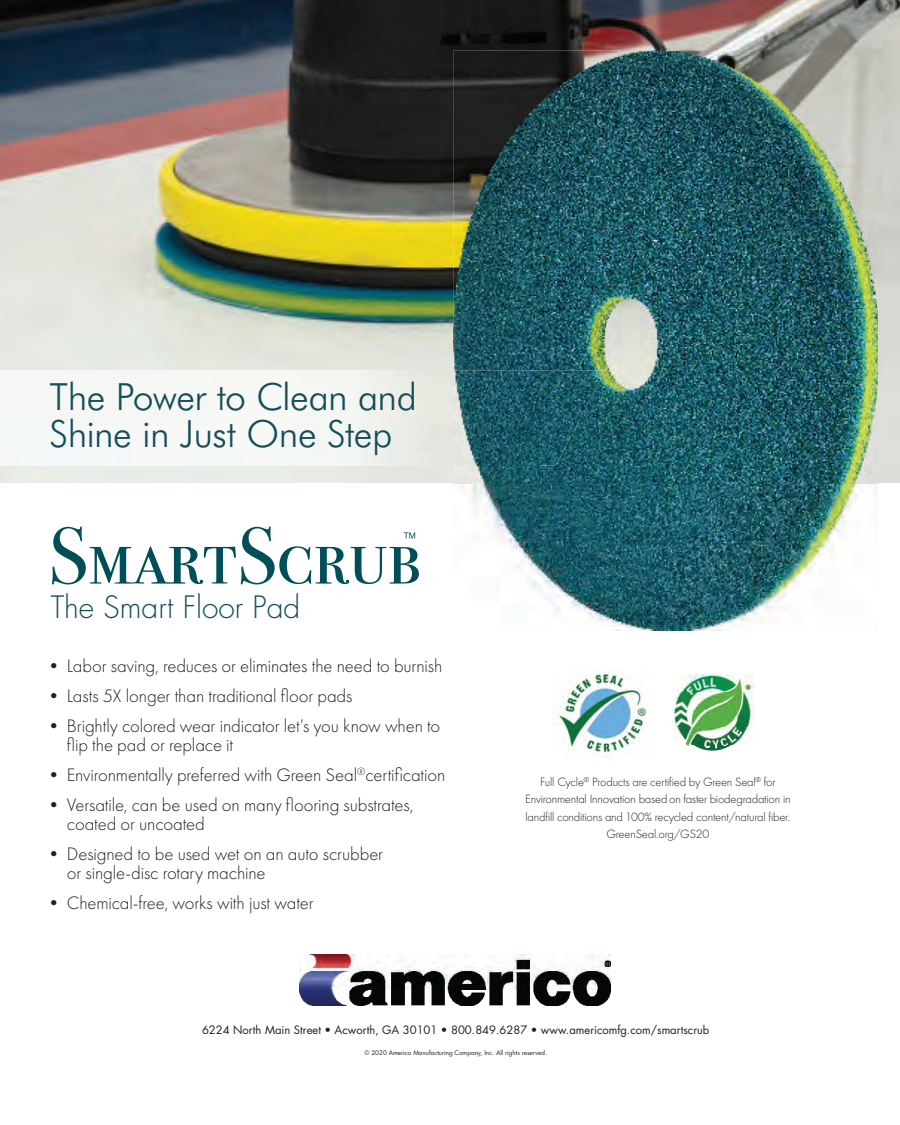
<style>
.page{position:relative;width:900px;height:1125px;background:#fff}
.page>*{position:absolute;margin:0;border:0;box-sizing:border-box;transform-origin:0 0}
.t1{font:300 37.5px/37.5px "Futura BT";letter-spacing:-.015em;color:#154e59}
.t2{font:300 30px "Futura";color:#154e59}
.t3{font:300 18.75px/18.8px "Futura PT";letter-spacing:-.005em;color:#231f20}
.t4{font:300 12.5px/17.5px "Futura T";letter-spacing:-.015em;color:#231f20;text-align:center}
.t5{font:11.25px "Futura";color:#231f20}
.t6{font:6.25px "Futura";color:#231f20}
.s1{font-family:"Futura Std";font-weight:300}
</style>
<div class="page">
<img style="left:0;top:0;width:900px;height:483px">
<svg style="left:52px;top:526px;width:367px;height:58px"></svg>
<img style="left:300px;top:954px;width:310px;height:51px">
<img style="left:556px;top:670px;width:91px;height:87px">
<img style="left:674px;top:674px;width:79px;height:77px">
<img style="left:0;top:370px;width:538px;height:96px">
<img style="left:453px;top:483px;width:425px;height:147px">
<img style="left:623px;top:50px;width:255px;height:433px">
<img style="left:453px;top:50px;width:170px;height:347px">
<img style="left:538px;top:397px;width:85px;height:86px">
<img style="left:453px;top:466px;width:85px;height:17px">
<h1 class="t1" style="left:49px;top:381px;width:369px">The Power to Clean and<br>Shine in Just One Step</h1>
<h2 class="t2" style="left:51px;top:593px;width:251px">The Smart Floor Pad</h2>
<p class="t3" style="left:44px;top:658px;width:399px">• Labor saving, reduces or eliminates the need to burnish</p>
<p class="t3" style="left:44px;top:688px;width:310px">• Lasts 5X longer than traditional floor pads</p>
<p class="t3" style="left:67px;top:718px;width:375px;text-indent:-23px">• Brightly colored wear indicator let’s you know when to flip the pad or replace it</p>
<p class="t3" style="left:44px;top:767px;width:403px">• Environmentally preferred with Green Seal<sup>®</sup>certification</p>
<p class="t3" style="left:67px;top:797px;width:348px;text-indent:-22px">• Versatile, can be used on many flooring substrates, coated or uncoated</p>
<p class="t3" style="left:67px;top:846px;width:318px;text-indent:-22px">• Designed to be used wet on an auto scrubber or single-disc rotary machine</p>
<p class="t3" style="left:44px;top:895px;width:271px">• Chemical-free, works with just water</p>
<p class="t4" style="left:525px;top:773px;width:267px">Full Cycle<sup>®</sup> Products are certified by Green Seal<sup>®</sup> for Environmental Innovation based on faster biodegradation in landfill conditions and 100% recycled content/natural fiber.<br>GreenSeal.org/GS20</p>
<p class="t5" style="left:202px;top:1025px;width:509px">6224 North Main Street • Acworth, GA 30101 • 800.849.6287 • www.americomfg.com/smartscrub</p>
<p class="t6" style="left:365px;top:1050px;width:184px"><span class="s1">©</span> 2020 Americo Manufacturing Company, Inc. All rights reserved.</p>
</div>
